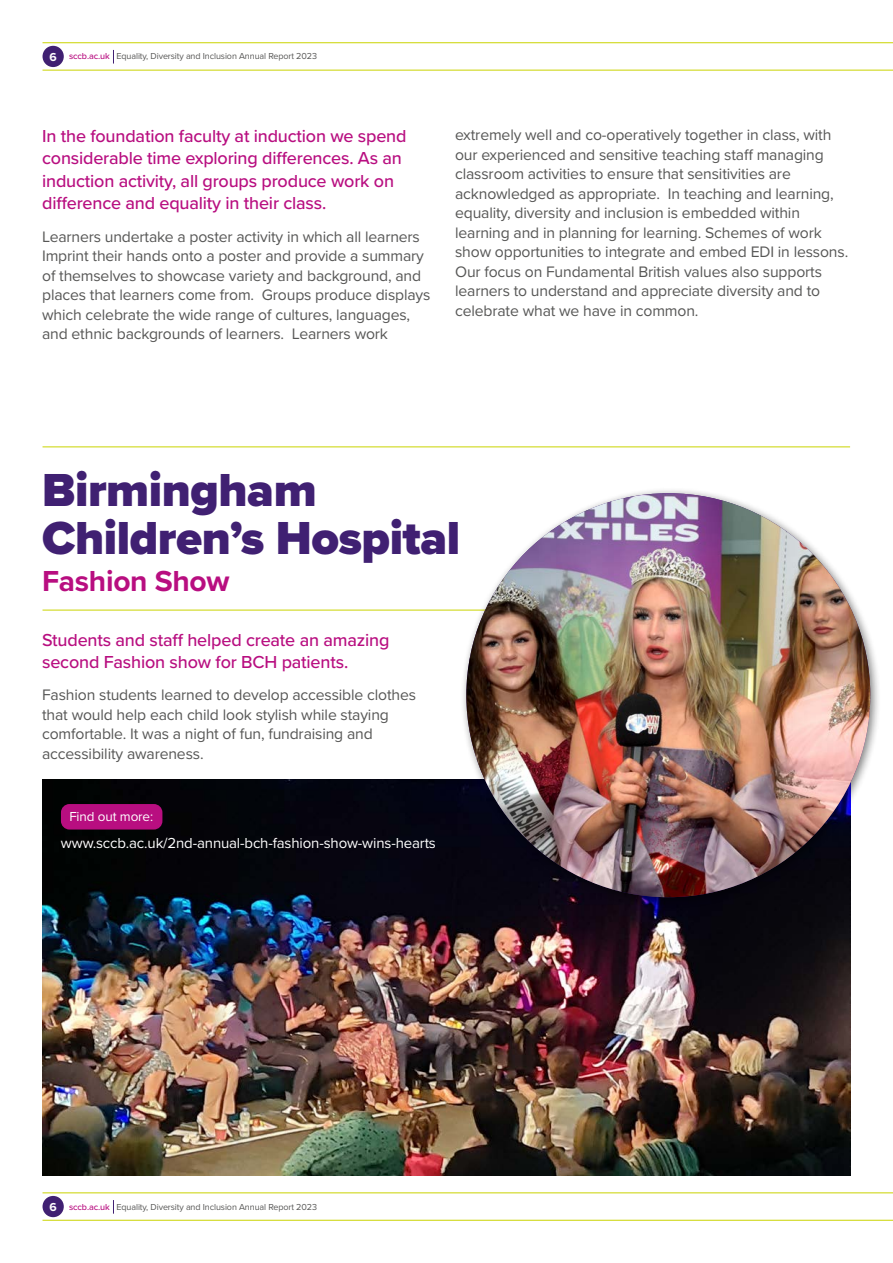
<style>
.page{position:relative;width:893px;height:1263px;background:#fff}
.page>*{position:absolute;margin:0;border:0;box-sizing:border-box;transform-origin:0 0}
.t1{font:900 48px/48px "Proxima Nova";letter-spacing:-.01em;color:#402072}
.t2{font:700 30px "Proxima Nova";letter-spacing:-.01em;color:#b80e80}
.t3{font:500 18px/22.5px "Proxima Nova";letter-spacing:-.01em;color:#b80e80}
.t4{font:15.75px/19.5px "Proxima Nova";letter-spacing:-.01em;color:#575756}
.t5{font:15px "Proxima Nova";letter-spacing:-.01em;color:#fff}
.t6{font:13.5px "Proxima Nova";letter-spacing:-.01em;color:#fff}
.t7{font:700 12px "Proxima Nova";color:#fff}
.t8{font:9px "Proxima Nova";letter-spacing:-.01em;color:#575756}
.s1{font-weight:500;color:#b80e80}
</style>
<div class="page">
<hr style="left:43px;top:1192px;width:850px;height:1px;background:#cad400">
<hr style="left:43px;top:42px;width:850px;height:1px;background:#cad400">
<hr style="left:43px;top:1220px;width:850px;height:1px;background:#cad400">
<hr style="left:43px;top:70px;width:850px;height:1px;background:#cad400">
<div style="left:43px;top:1196px;width:21px;height:21px;background:#402072;border-radius:50%"></div>
<div style="left:43px;top:46px;width:21px;height:21px;background:#402072;border-radius:50%"></div>
<svg style="left:113px;top:1200px;width:1px;height:14px"></svg>
<svg style="left:113px;top:50px;width:1px;height:14px"></svg>
<img style="left:43px;top:780px;width:807px;height:396px">
<hr style="left:43px;top:610px;width:452px;height:1px;background:#cad400">
<hr style="left:43px;top:446px;width:807px;height:1px;background:#cad400">
<div style="left:460px;top:487px;width:422px;height:422px;background:#000;opacity:.5"></div>
<img style="left:466px;top:493px;width:404px;height:404px;border-radius:202px">
<div style="left:61px;top:804px;width:101px;height:25px;background:#b80e80;border-radius:9px"></div>
<p class="t7" style="left:50px;top:48px;width:9px">6</p>
<p class="t8" style="left:69px;top:50px;width:250px"><span class="s1">sccb.ac.uk</span> Equality, Diversity and Inclusion Annual Report 2023</p>
<p class="t3" style="left:42px;top:124px;width:366px">In the foundation faculty at induction we spend considerable time exploring differences. As an induction activity, all groups produce work on difference and equality in their class.</p>
<p class="t4" style="left:42px;top:226px;width:390px">Learners undertake a poster activity in which all learners Imprint their hands onto a poster and provide a summary of themselves to showcase variety and background, and places that learners come from. Groups produce displays which celebrate the wide range of cultures, languages, and ethnic backgrounds of learners. Learners work</p>
<p class="t4" style="left:455px;top:124px;width:395px">extremely well and co-operatively together in class, with our experienced and sensitive teaching staff managing classroom activities to ensure that sensitivities are acknowledged as appropriate. In teaching and learning, equality, diversity and inclusion is embedded within learning and in planning for learning. Schemes of work show opportunities to integrate and embed EDI in lessons.<br>Our focus on Fundamental British values also supports learners to understand and appreciate diversity and to celebrate what we have in common.</p>
<p class="t1" style="left:42px;top:466px;width:420px">Birmingham<br>Children’s Hospital</p>
<p class="t2" style="left:42px;top:558px;width:189px">Fashion Show</p>
<p class="t3" style="left:42px;top:628px;width:349px">Students and staff helped create an amazing second Fashion show for BCH patients.</p>
<p class="t4" style="left:42px;top:685px;width:375px">Fashion students learned to develop accessible clothes that would help each child look stylish while staying comfortable. It was a night of fun, fundraising and accessibility awareness.</p>
<p class="t6" style="left:69px;top:806px;width:85px">Find out more:</p>
<p class="t5" style="left:61px;top:832px;width:376px">www.sccb.ac.uk/2nd-annual-bch-fashion-show-wins-hearts</p>
<p class="t7" style="left:50px;top:1198px;width:9px">6</p>
<p class="t8" style="left:69px;top:1200px;width:250px"><span class="s1">sccb.ac.uk</span> Equality, Diversity and Inclusion Annual Report 2023</p>
</div>
